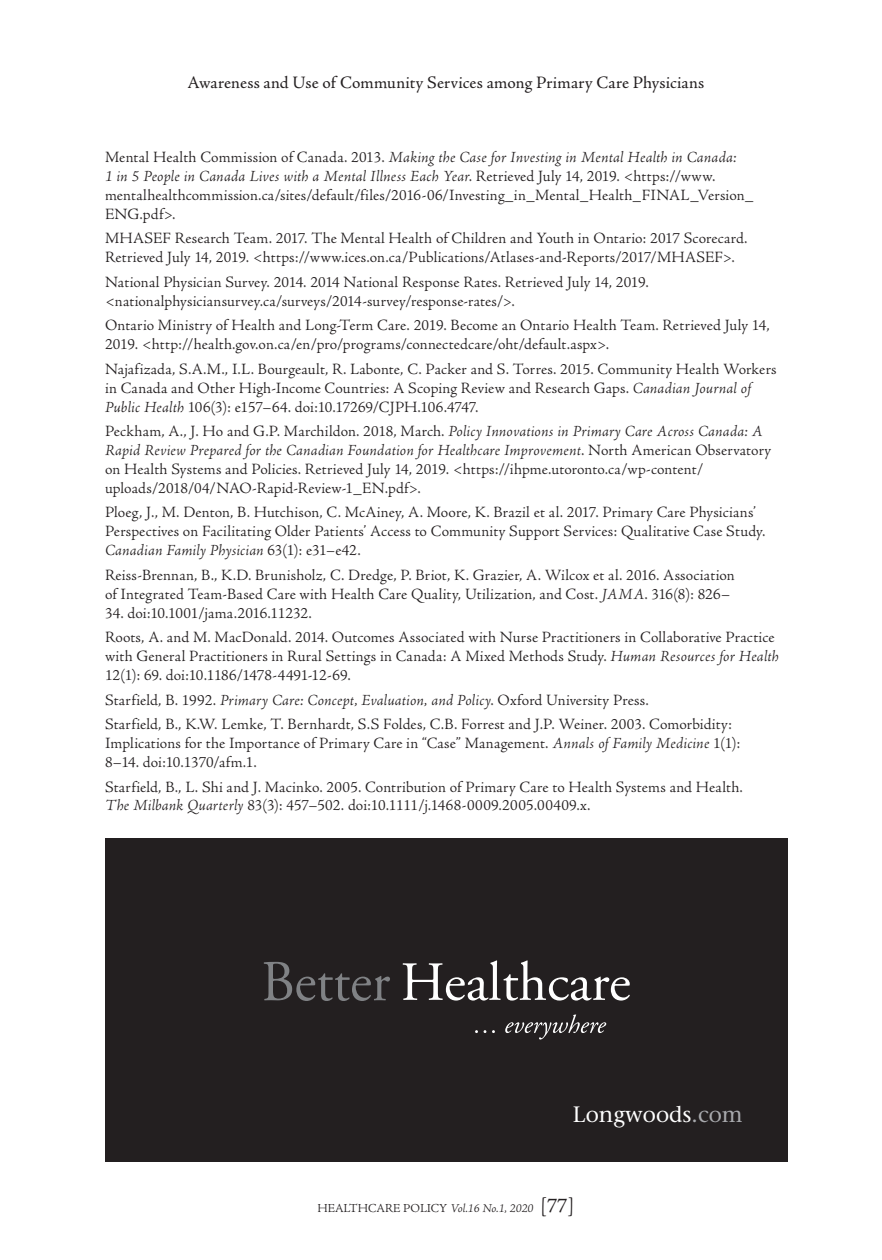
<style>
.page{position:relative;width:882px;height:1260px;background:#fff}
.page>*{position:absolute;margin:0;border:0;box-sizing:border-box;transform-origin:0 0}
.t1{font:22.22px "Stone Serif";color:#fff}
.t2{font:17.5px "Adobe Jenson Pro";color:#231f20}
.t3{font:300 15.75px/18.9px "Adobe Jenson Pro";letter-spacing:.01em;color:#231f20}
.t4{font:300 12.25px "Adobe Jenson Pro";color:#231f20}
.s1{font-style:italic}
.s2{color:#a8a9ad}
.s3{font-size:21px}
.s4{font-weight:400;font-size:21px}
</style>
<div class="page">
<div style="left:106px;top:838px;width:682px;height:324px;background:#231f20"></div>
<svg style="left:475px;top:1014px;width:131px;height:26px"></svg>
<svg style="left:264px;top:962px;width:126px;height:39px"></svg>
<svg style="left:403px;top:960px;width:227px;height:41px"></svg>
<p class="t2" style="left:187px;top:73px;width:518px">Awareness and Use of Community Services among Primary Care Physicians</p>
<p class="t3" style="left:105px;top:148px;width:650px">Mental Health Commission of Canada. 2013. <span class="s1">Making the Case for Investing in Mental Health in Canada:<br>1 in 5 People in Canada Lives with a Mental Illness Each Year</span>. Retrieved July 14, 2019. &lt;https://www. mentalhealthcommission.ca/sites/default/files/2016-06/Investing_in_Mental_Health_FINAL_Version_ ENG.pdf&gt;.</p>
<p class="t3" style="left:105px;top:229px;width:644px">MHASEF Research Team. 2017. The Mental Health of Children and Youth in Ontario: 2017 Scorecard.<br>Retrieved July 14, 2019. &lt;https://www.ices.on.ca/Publications/Atlases-and-Reports/2017/MHASEF&gt;.</p>
<p class="t3" style="left:105px;top:273px;width:545px">National Physician Survey. 2014. 2014 National Response Rates. Retrieved July 14, 2019. &lt;nationalphysiciansurvey.ca/surveys/2014-survey/response-rates/&gt;.</p>
<p class="t3" style="left:105px;top:316px;width:666px">Ontario Ministry of Health and Long-Term Care. 2019. Become an Ontario Health Team. Retrieved July 14,<br>2019. &lt;http://health.gov.on.ca/en/pro/programs/connectedcare/oht/default.aspx&gt;.</p>
<p class="t3" style="left:105px;top:360px;width:673px">Najafizada, S.A.M., I.L. Bourgeault, R. Labonte, C. Packer and S. Torres. 2015. Community Health Workers in Canada and Other High-Income Countries: A Scoping Review and Research Gaps. <span class="s1">Canadian Journal of<br>Public Health</span> 106(3): e157–64. doi:10.17269/CJPH.106.4747.</p>
<p class="t3" style="left:105px;top:422px;width:668px">Peckham, A., J. Ho and G.P. Marchildon. 2018, March. <span class="s1">Policy Innovations in Primary Care Across Canada: A Rapid Review Prepared for the Canadian Foundation for Healthcare Improvement</span>. North American Observatory on Health Systems and Policies. Retrieved July 14, 2019. &lt;https://ihpme.utoronto.ca/wp-content/ uploads/2018/04/NAO-Rapid-Review-1_EN.pdf&gt;.</p>
<p class="t3" style="left:105px;top:503px;width:662px">Ploeg, J., M. Denton, B. Hutchison, C. McAiney, A. Moore, K. Brazil et al. 2017. Primary Care Physicians’<br>Perspectives on Facilitating Older Patients’ Access to Community Support Services: Qualitative Case Study.<br><span class="s1">Canadian Family Physician</span> 63(1): e31–e42.</p>
<p class="t3" style="left:105px;top:566px;width:631px">Reiss-Brennan, B., K.D. Brunisholz, C. Dredge, P. Briot, K. Grazier, A. Wilcox et al. 2016. Association of Integrated Team-Based Care with Health Care Quality, Utilization, and Cost. <span class="s1">JAMA</span>. 316(8): 826–</p>
<p class="t3" style="left:105px;top:601px;width:671px;line-height:24.5px">34. doi:10.1001/jama.2016.11232.<br>Roots, A. and M. MacDonald. 2014. Outcomes Associated with Nurse Practitioners in Collaborative Practice</p>
<p class="t3" style="left:105px;top:647px;width:675px">with General Practitioners in Rural Settings in Canada: A Mixed Methods Study. <span class="s1">Human Resources for Health<br></span>12(1): 69. doi:10.1186/1478-4491-12-69.</p>
<p class="t3" style="left:105px;top:688px;width:628px;line-height:24.5px">Starfield, B. 1992. <span class="s1">Primary Care: Concept, Evaluation, and Policy</span>. Oxford University Press.<br>Starfield, B., K.W. Lemke, T. Bernhardt, S.S Foldes, C.B. Forrest and J.P. Weiner. 2003. Comorbidity:</p>
<p class="t3" style="left:105px;top:734px;width:637px">Implications for the Importance of Primary Care in “Case” Management. <span class="s1">Annals of Family Medicine</span> 1(1):<br>8–14. doi:10.1370/afm.1.</p>
<p class="t3" style="left:105px;top:777px;width:639px">Starfield, B., L. Shi and J. Macinko. 2005. Contribution of Primary Care to Health Systems and Health.<br><span class="s1">The Milbank Quarterly</span> 83(3): 457–502. doi:10.1111/j.1468-0009.2005.00409.x.</p>
<h1 class="t1" style="left:573px;top:1101px;width:171px">Longwoods<span class="s2">.com</span></h1>
<p class="t4" style="left:317px;top:1201px;width:259px">HEALTHCARE POLICY <span class="s1">Vol.16 No.1, 2020</span> <span class="s3">[</span><span class="s4">77</span><span class="s3">]</span></p>
</div>
